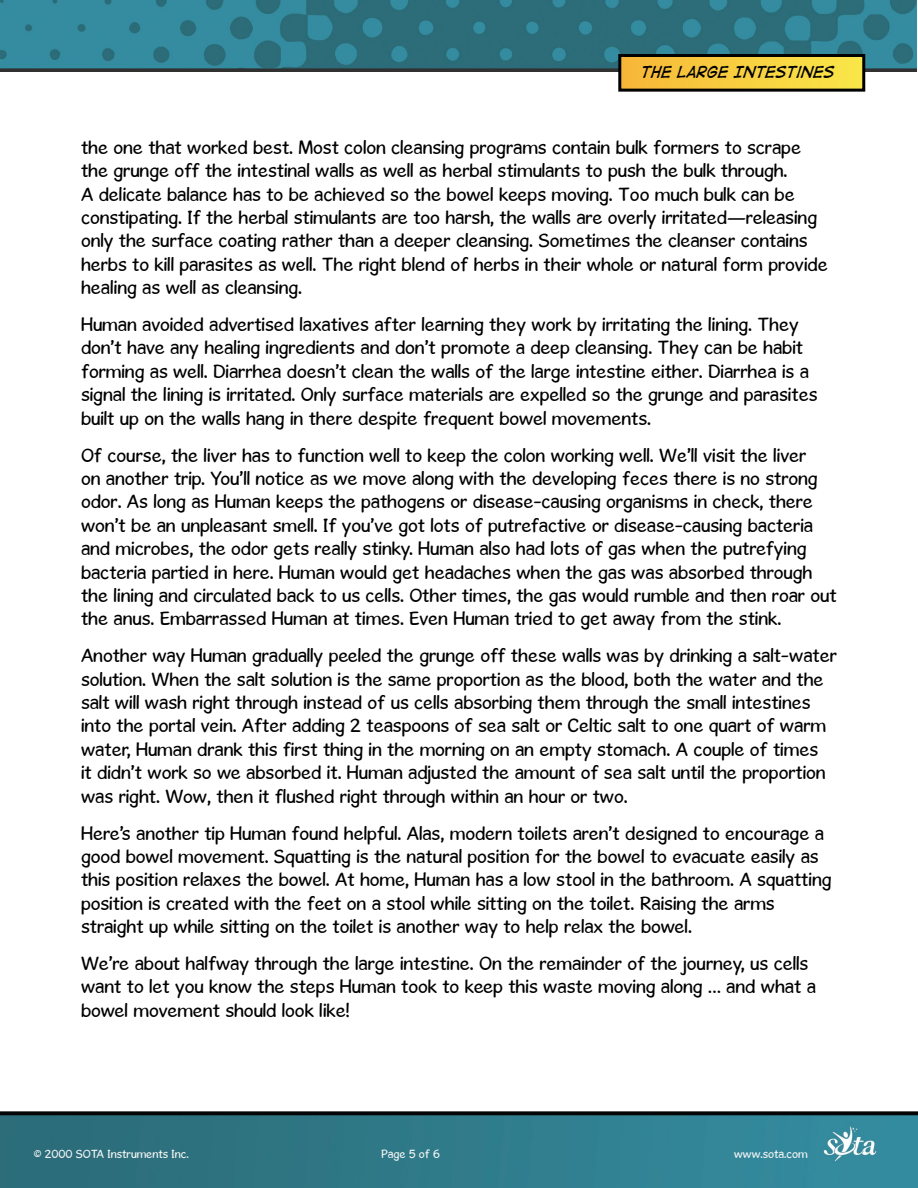
<style>
.page{position:relative;width:918px;height:1188px;background:#fff}
.page>*{position:absolute;margin:0;border:0;box-sizing:border-box;transform-origin:0 0}
.t1{font:19.5px/23.4px "Gosmick Sans";color:#000}
.t2{font:italic 15px "Digital Strip";color:#000}
.t3{font:12px "Gosmick Sans";color:#f5f6f6}
</style>
<div class="page">
<img style="left:0;top:0;width:917px;height:72px">
<div style="left:620px;top:56px;width:244px;height:34px;background:linear-gradient(to right,#f7b638,#f9e849)"></div>
<div style="left:618px;top:54px;width:247px;height:38px;border:3px solid #000"></div>
<img style="left:0;top:1111px;width:918px;height:77px">
<p class="t2" style="left:642px;top:64px;width:195px">THE LARGE INTESTINES</p>
<p class="t1" style="left:81px;top:135px;width:748px">the one that worked best. Most colon cleansing programs contain bulk formers to scrape the grunge off the intestinal walls as well as herbal stimulants to push the bulk through.<br>A delicate balance has to be achieved so the bowel keeps moving. Too much bulk can be constipating. If the herbal stimulants are too harsh, the walls are overly irritated—releasing only the surface coating rather than a deeper cleansing. Sometimes the cleanser contains herbs to kill parasites as well. The right blend of herbs in their whole or natural form provide healing as well as cleansing.</p>
<p class="t1" style="left:81px;top:313px;width:738px">Human avoided advertised laxatives after learning they work by irritating the lining. They don’t have any healing ingredients and don’t promote a deep cleansing. They can be habit forming as well. Diarrhea doesn’t clean the walls of the large intestine either. Diarrhea is a signal the lining is irritated. Only surface materials are expelled so the grunge and parasites built up on the walls hang in there despite frequent bowel movements.</p>
<p class="t1" style="left:81px;top:443px;width:757px">Of course, the liver has to function well to keep the colon working well. We’ll visit the liver<br>on another trip. You’ll notice as we move along with the developing feces there is no strong odor. As long as Human keeps the pathogens or disease-causing organisms in check, there won’t be an unpleasant smell. If you’ve got lots of putrefactive or disease-causing bacteria and microbes, the odor gets really stinky. Human also had lots of gas when the putrefying bacteria partied in here. Human would get headaches when the gas was absorbed through the lining and circulated back to us cells. Other times, the gas would rumble and then roar out the anus. Embarrassed Human at times. Even Human tried to get away from the stink.</p>
<p class="t1" style="left:81px;top:644px;width:757px">Another way Human gradually peeled the grunge off these walls was by drinking a salt-water solution. When the salt solution is the same proportion as the blood, both the water and the salt will wash right through instead of us cells absorbing them through the small intestines into the portal vein. After adding 2 teaspoons of sea salt or Celtic salt to one quart of warm water, Human drank this first thing in the morning on an empty stomach. A couple of times<br>it didn’t work so we absorbed it. Human adjusted the amount of sea salt until the proportion was right. Wow, then it flushed right through within an hour or two.</p>
<p class="t1" style="left:81px;top:821px;width:752px">Here’s another tip Human found helpful. Alas, modern toilets aren’t designed to encourage a good bowel movement. Squatting is the natural position for the bowel to evacuate easily as this position relaxes the bowel. At home, Human has a low stool in the bathroom. A squatting position is created with the feet on a stool while sitting on the toilet. Raising the arms straight up while sitting on the toilet is another way to help relax the bowel.</p>
<p class="t1" style="left:81px;top:952px;width:736px">We’re about halfway through the large intestine. On the remainder of the journey, us cells want to let you know the steps Human took to keep this waste moving along … and what a bowel movement should look like!</p>
<p class="t3" style="left:34px;top:1146px;width:157px">© 2000 SOTA Instruments Inc.</p>
<p class="t3" style="left:381px;top:1146px;width:60px">Page 5 of 6</p>
<p class="t3" style="left:734px;top:1146px;width:75px">www.sota.com</p>
</div>
